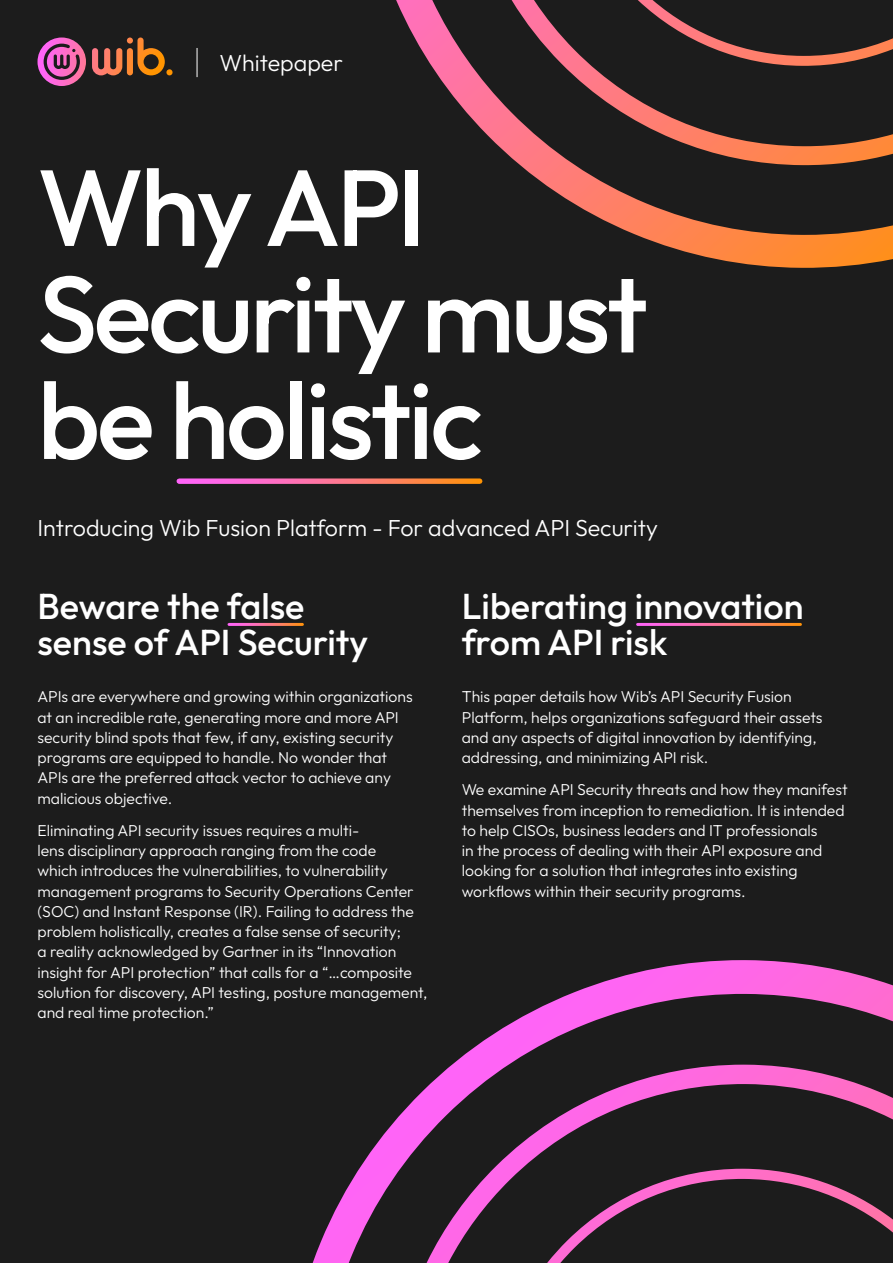
<style>
.page{position:relative;width:893px;height:1263px;background:#1c1c1c}
.page>*{position:absolute;margin:0;border:0;box-sizing:border-box;transform-origin:0 0}
.t1{font:500 108px/106.5px "Outfit";letter-spacing:-.03em;color:#fff}
.t2{font:500 36px/35.2px "Outfit";color:#fff}
.t3{font:300 23.25px "Outfit";color:#fff}
.t4{font:300 15.75px/20.2px "Outfit";color:#fff}
</style>
<div class="page">
<svg style="left:179px;top:478px;width:301px;height:6px"></svg>
<svg style="left:396px;top:0;width:497px;height:268px"></svg>
<svg style="left:38px;top:38px;width:48px;height:48px"></svg>
<svg style="left:92px;top:38px;width:81px;height:38px"></svg>
<svg style="left:197px;top:48px;width:1px;height:29px"></svg>
<svg style="left:313px;top:960px;width:580px;height:303px"></svg>
<hr style="left:229px;top:623px;width:73px;height:3px;background:#fff">
<hr style="left:638px;top:623px;width:162px;height:3px;background:#fff">
<h3 class="t3" style="left:219px;top:50px;width:125px">Whitepaper</h3>
<h1 class="t1" style="left:38px;top:154px;width:612px">Why API<br>Security must be holistic</h1>
<h3 class="t3" style="left:38px;top:514px;width:622px">Introducing Wib Fusion Platform - For advanced API Security</h3>
<h2 class="t2" style="left:38px;top:589px;width:332px">Beware the false sense of API Security</h2>
<p class="t4" style="left:37px;top:686px;width:377px">APIs are everywhere and growing within organizations at an incredible rate, generating more and more API security blind spots that few, if any, existing security programs are equipped to handle. No wonder that APIs are the preferred attack vector to achieve any malicious objective.</p>
<p class="t4" style="left:37px;top:820px;width:392px">Eliminating API security issues requires a multi-<br>lens disciplinary approach ranging from the code<br>which introduces the vulnerabilities, to vulnerability management programs to Security Operations Center (SOC) and Instant Response (IR). Failing to address the problem holistically, creates a false sense of security;<br>a reality acknowledged by Gartner in its “Innovation insight for API protection” that calls for a “…composite solution for discovery, API testing, posture management, and real time protection.”</p>
<h2 class="t2" style="left:462px;top:589px;width:343px">Liberating innovation from API risk</h2>
<p class="t4" style="left:462px;top:686px;width:362px">This paper details how Wib’s API Security Fusion Platform, helps organizations safeguard their assets and any aspects of digital innovation by identifying, addressing, and minimizing API risk.</p>
<p class="t4" style="left:462px;top:779px;width:387px">We examine API Security threats and how they manifest themselves from inception to remediation. It is intended to help CISOs, business leaders and IT professionals<br>in the process of dealing with their API exposure and looking for a solution that integrates into existing workflows within their security programs.</p>
</div>
